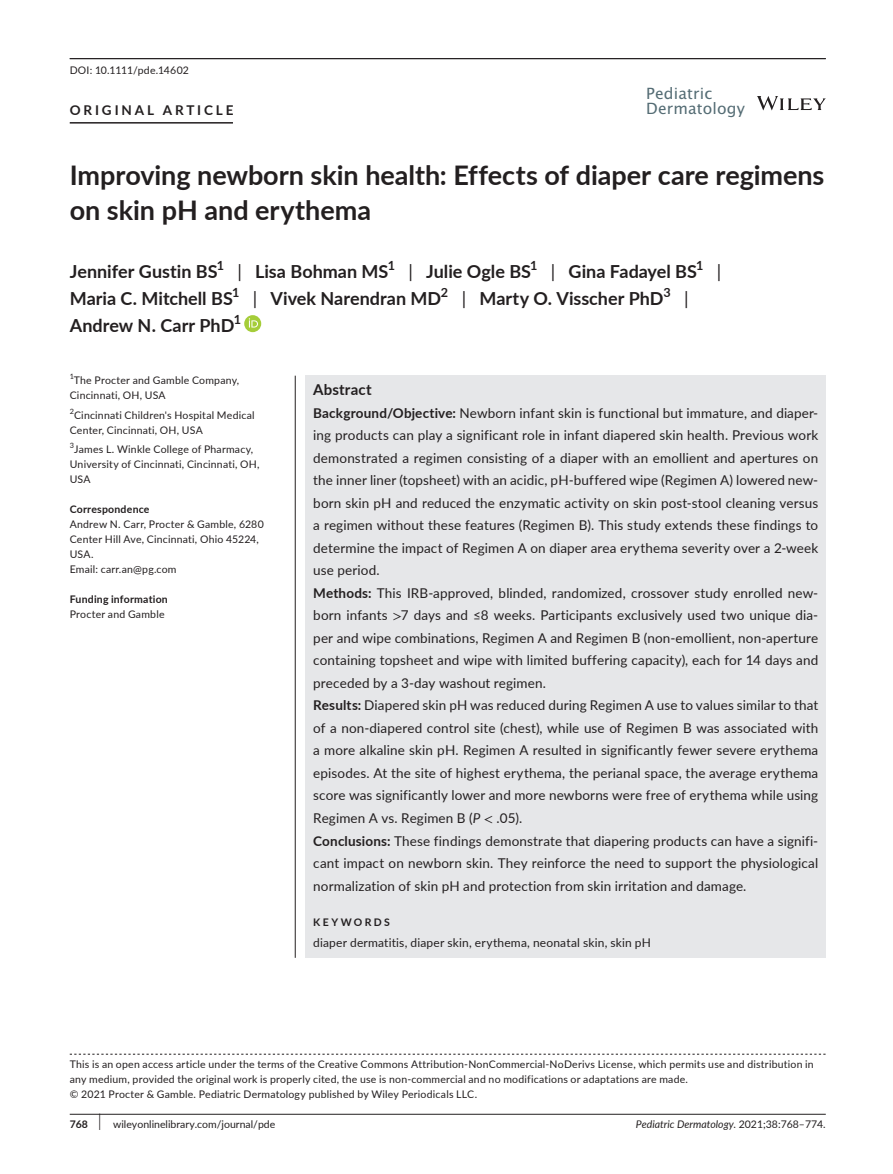
<style>
.page{position:relative;width:893px;height:1174px;background:#fff}
.page>*{position:absolute;margin:0;border:0;box-sizing:border-box;transform-origin:0 0}
.t1{font:700 27px/34.5px "Lato";color:#231f20}
.t2{font:700 18px "Lato";color:#231f20}
.t3{font:18px "Lato";color:#231f20}
.t4{font:15.45px/15px "Lucida Sans Unicode";letter-spacing:.01em;color:#546c74}
.t5{font:700 15px "Lato";letter-spacing:.015em;color:#231f20}
.t6{font:13.5px/22.5px "Lato";letter-spacing:.01em;color:#231f20}
.t7{font:700 13.5px "Lato";letter-spacing:.215em;color:#231f20}
.t8{font:700 12.6px "Lato";color:#231f20}
.t9{font:12px "Lato";letter-spacing:.015em;color:#231f20}
.t10{font:10.5px/15px "Lato";letter-spacing:.02em;color:#231f20}
.t11{font:italic 10.5px "Lato";color:#231f20}
.t12{font:700 10.5px "Lato";letter-spacing:.02em;color:#231f20}
.t13{font:10.5px "Lato";color:#231f20}
.t14{font:700 10.5px "Lato";letter-spacing:.22em;color:#231f20}
.t15{font:7.35px "Lato";color:#231f20}
.s1{font-weight:400}
.s2{font-weight:700}
.s3{font-family:"STIX"}
.s4{font-style:italic}
.s5{font-weight:400;font-size:17.4px}
.s6{font-style:normal}
</style>
<div class="page">
<hr style="left:70px;top:1113px;width:756px;height:1px;background:#231f20">
<svg style="left:757px;top:96px;width:69px;height:14px"></svg>
<hr style="left:70px;top:58px;width:756px;height:1px;background:#231f20">
<hr style="left:70px;top:122px;width:163px;height:2px;background:#231f20">
<div style="left:244px;top:315px;width:17px;height:17px;background:#a5cd39;border-radius:50%"></div>
<svg style="left:249px;top:318px;width:9px;height:9px"></svg>
<svg style="left:70px;top:1053px;width:756px;height:1px"></svg>
<div style="left:306px;top:376px;width:520px;height:581px;background:#e6e7e9"></div>
<hr style="left:295px;top:376px;width:1px;height:581px;background:#231f20">
<p class="t10" style="left:70px;top:62px;width:121px">DOI: 10.1111/pde.14602</p>
<p class="t7" style="left:70px;top:100px;width:165px">ORIGINAL ARTICLE</p>
<p class="t4" style="left:646px;top:86px;width:100px">Pediatric<br>Dermatology</p>
<h1 class="t1" style="left:70px;top:157px;width:756px">Improving newborn skin health: Effects of diaper care regimens on skin pH and erythema</h1>
<h2 class="t2" style="left:70px;top:258px;width:149px">Jennifer Gustin BS</h2>
<p class="t8" style="left:217px;top:256px;width:9px">1</p>
<h2 class="t2" style="left:238px;top:258px;width:152px"><span class="s1">|</span> Lisa Bohman MS</h2>
<p class="t8" style="left:388px;top:256px;width:9px">1</p>
<h2 class="t2" style="left:408px;top:258px;width:124px"><span class="s1">|</span> Julie Ogle BS</h2>
<p class="t8" style="left:530px;top:256px;width:9px">1</p>
<h2 class="t2" style="left:551px;top:258px;width:147px"><span class="s1">|</span> Gina Fadayel BS</h2>
<p class="t8" style="left:696px;top:256px;width:9px">1</p>
<h2 class="t3" style="left:717px;top:259px;width:6px">|</h2>
<h2 class="t2" style="left:70px;top:285px;width:165px">Maria C. Mitchell BS</h2>
<p class="t8" style="left:232px;top:283px;width:9px">1</p>
<h2 class="t2" style="left:253px;top:285px;width:190px"><span class="s1">|</span> Vivek Narendran MD</h2>
<p class="t8" style="left:441px;top:283px;width:9px">2</p>
<h2 class="t2" style="left:462px;top:285px;width:203px"><span class="s1">|</span> Marty O. Visscher PhD</h2>
<p class="t8" style="left:663px;top:283px;width:9px">3</p>
<h2 class="t3" style="left:684px;top:286px;width:6px">|</h2>
<h2 class="t2" style="left:70px;top:312px;width:166px">Andrew N. Carr PhD</h2>
<p class="t8" style="left:234px;top:310px;width:9px">1</p>
<p class="t15" style="left:70px;top:371px;width:6px">1</p>
<p class="t10" style="left:70px;top:372px;width:171px;text-indent:4px">The Procter and Gamble Company,<br>Cincinnati, OH, USA</p>
<p class="t10" style="left:70px;top:407px;width:186px"><sup>2</sup>Cincinnati Children's Hospital Medical<br>Center, Cincinnati, OH, USA</p>
<p class="t10" style="left:70px;top:441px;width:191px"><sup>3</sup>James L. Winkle College of Pharmacy,<br>University of Cincinnati, Cincinnati, OH,<br>USA</p>
<p class="t12" style="left:70px;top:501px;width:81px">Correspondence</p>
<p class="t10" style="left:70px;top:516px;width:196px">Andrew N. Carr, Procter &amp; Gamble, 6280<br>Center Hill Ave, Cincinnati, Ohio 45224,<br>USA.<br>Email: carr.an@pg.com</p>
<p class="t12" style="left:70px;top:591px;width:100px">Funding information</p>
<p class="t10" style="left:70px;top:606px;width:96px">Procter and Gamble</p>
<p class="t5" style="left:313px;top:379px;width:60px">Abstract</p>
<p class="t6" style="left:313px;top:401px;width:507px"><span class="s2">Background/Objective:</span> Newborn infant skin is functional but immature, and diaper&shy;ing products can play a significant role in infant diapered skin health. Previous work demonstrated a regimen consisting of a diaper with an emollient and apertures on the inner liner (topsheet) with an acidic, pH-buffered wipe (Regimen A) lowered new&shy;born skin pH and reduced the enzymatic activity on skin post-stool cleaning versus a regimen without these features (Regimen B). This study extends these findings to determine the impact of Regimen A on diaper area erythema severity over a 2-week use period.<br><span class="s2">Methods:</span> This IRB-approved, blinded, randomized, crossover study enrolled new&shy;born infants <span class="s3">&gt;</span>7 days and ≤8 weeks. Participants exclusively used two unique dia&shy;per and wipe combinations, Regimen A and Regimen B (non-emollient, non-aperture containing topsheet and wipe with limited buffering capacity), each for 14 days and preceded by a 3-day washout regimen.<br><span class="s2">Results:</span> Diapered skin pH was reduced during Regimen A use to values similar to that of a non-diapered control site (chest), while use of Regimen B was associated with a more alkaline skin pH. Regimen A resulted in significantly fewer severe erythema episodes. At the site of highest erythema, the perianal space, the average erythema score was significantly lower and more newborns were free of erythema while using Regimen A vs. Regimen B (<span class="s4">P</span> <span class="s3">&lt;</span> .05).<br><span class="s2">Conclusions:</span> These findings demonstrate that diapering products can have a signifi&shy;cant impact on newborn skin. They reinforce the need to support the physiological normalization of skin pH and protection from skin irritation and damage.</p>
<p class="t14" style="left:313px;top:914px;width:78px">KEYWORDS</p>
<p class="t9" style="left:313px;top:934px;width:339px">diaper dermatitis, diaper skin, erythema, neonatal skin, skin pH</p>
<p class="t10" style="left:70px;top:1056px;width:746px">This is an open access article under the terms of the Creative Commons Attribution-NonCommercial-NoDerivs License, which permits use and distribution in any medium, provided the original work is properly cited, the use is non-commercial and no modifications or adaptations are made.<br>© 2021 Procter &amp; Gamble. Pediatric Dermatology published by Wiley Periodicals LLC.</p>
<p class="t12" style="left:70px;top:1116px;width:33px">768 <span class="s5">|</span></p>
<p class="t11" style="left:636px;top:1116px;width:191px">Pediatric Dermatology. <span class="s6">2021;38:768–774.</span></p>
<p class="t13" style="left:113px;top:1116px;width:164px">wileyonlinelibrary.com/journal/pde</p>
</div>
